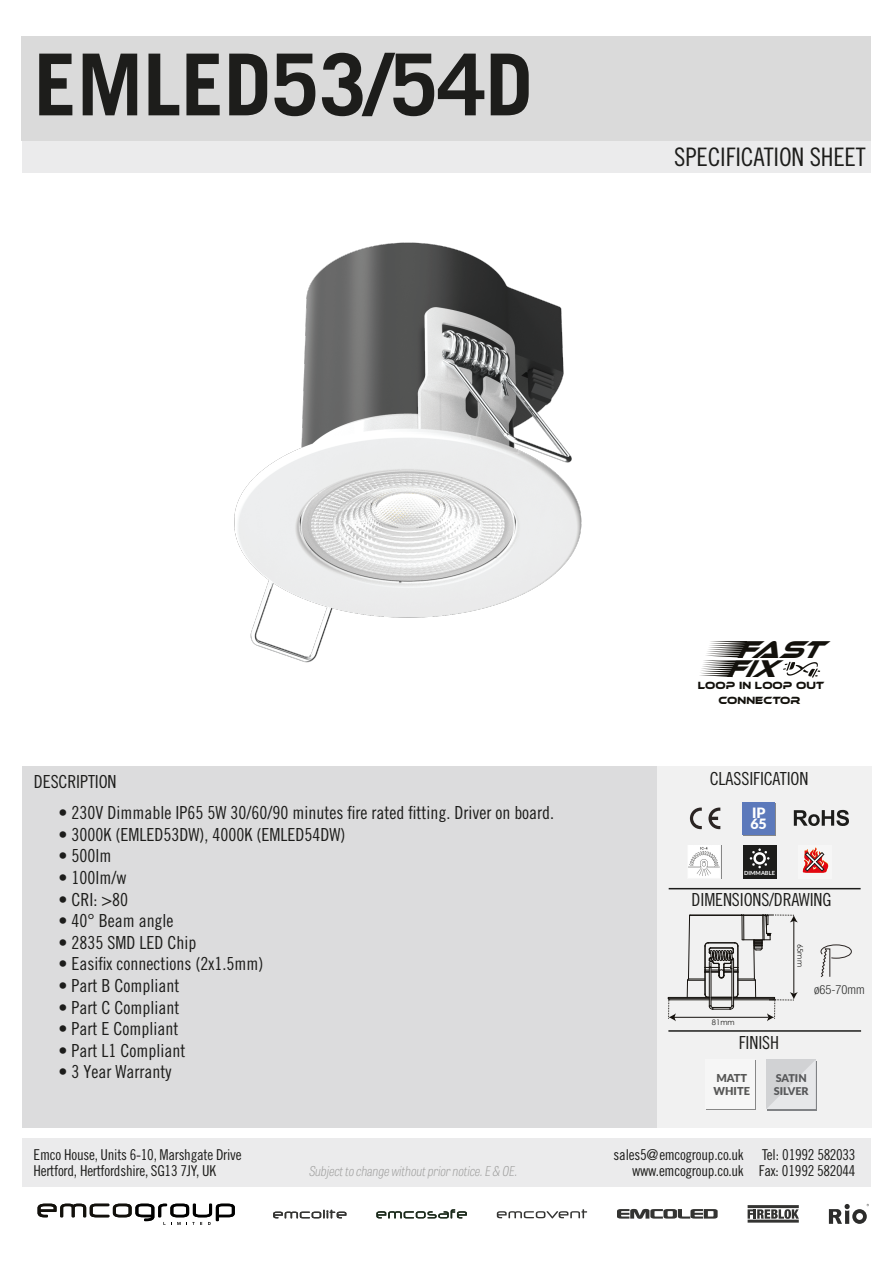
<style>
.page{position:relative;width:893px;height:1263px;background:#fff}
.page>*{position:absolute;margin:0;border:0;box-sizing:border-box;transform-origin:0 0}
.t1{font:700 85.5px "Trade Gothic LT Std";color:#1d1d1b}
.t2{font:25.5px "Trade Gothic LT Std Cn 18";letter-spacing:-.005em;color:#1d1d1b}
.t3{font:italic 25.05px "Ethnocentric Rg";color:#13110c;scale:.95 1}
.t4{font:italic 24.9px "Ethnocentric Rg";color:#13110c;scale:.9 1}
.t5{font:18px "Trade Gothic LT Std Cn 18";color:#1d1d1b}
.t6{font:15px/16.5px "Trade Gothic LT Std Cn 18";letter-spacing:-.02em;color:#1d1d1b}
.t7{font:900 14.25px/11.9px "Lato";color:#fff}
.t8{font:italic 100 13.5px "Tablet Gothic Condensed";color:#9d9d9c}
.t9{font:300 condensed 12.6px "Helvetica Neue LT Std";color:#2f302f}
.t10{font:900 10.95px/13px "Lato";color:#575756}
.t11{font:10.8px "Ethnocentric Rg";color:#13110c;scale:.9 1}
.t12{font:900 10.8px/12.9px "Lato";color:#57585a}
.t13{font:7.65px "Century Gothic";color:#1d1d1b}
.t14{font:700 5.7px "Lato";color:#fff}
</style>
<div class="page">
<div style="left:22px;top:767px;width:636px;height:361px;background:#dcdcdd"></div>
<div style="left:657px;top:767px;width:215px;height:361px;background:#f1f1f1"></div>
<div style="left:22px;top:141px;width:849px;height:32px;background:#ebebec"></div>
<div style="left:21px;top:36px;width:850px;height:105px;background:#dadada"></div>
<hr style="left:669px;top:888px;width:192px;height:1px;background:#1d1d1b">
<hr style="left:668px;top:1030px;width:193px;height:2px;background:#1d1d1b">
<div style="left:22px;top:1138px;width:849px;height:49px;background:#ebebec"></div>
<svg style="left:273px;top:1210px;width:73px;height:8px"></svg>
<svg style="left:376px;top:1209px;width:91px;height:9px"></svg>
<svg style="left:38px;top:1204px;width:197px;height:21px"></svg>
<svg style="left:617px;top:1209px;width:101px;height:10px"></svg>
<svg style="left:497px;top:1209px;width:90px;height:9px"></svg>
<svg style="left:748px;top:1209px;width:51px;height:10px"></svg>
<hr style="left:748px;top:1205px;width:51px;height:3px;background:#1d1d1b">
<hr style="left:748px;top:1219px;width:51px;height:3px;background:#1d1d1b">
<svg style="left:829px;top:1204px;width:40px;height:20px"></svg>
<div style="left:706px;top:1060px;width:50px;height:50px;background:#878787"></div>
<div style="left:705px;top:1059px;width:50px;height:50px;background:#f6f6f6"></div>
<svg style="left:700px;top:641px;width:47px;height:36px"></svg>
<svg style="left:783px;top:662px;width:37px;height:16px"></svg>
<hr style="left:671px;top:1017px;width:97px;height:1px;background:#15120e">
<svg style="left:667px;top:997px;width:9px;height:24px"></svg>
<hr style="left:670px;top:999px;width:39px;height:1px;background:#15120e">
<hr style="left:668px;top:997px;width:41px;height:1px;background:#15120e">
<hr style="left:668px;top:998px;width:41px;height:1px;background:#15120e">
<svg style="left:687px;top:766px;width:165px;height:255px"></svg>
<div style="left:767px;top:1061px;width:50px;height:49px;background:#dbdcde"></div>
<svg style="left:766px;top:1060px;width:49px;height:49px"></svg>
<img style="left:234px;top:242px;width:348px;height:421px">
<h1 class="t1" style="left:34px;top:32px;width:500px">EMLED53/54D</h1>
<h2 class="t2" style="left:674px;top:142px;width:193px">SPECIFICATION SHEET</h2>
<p class="t5" style="left:34px;top:771px;width:84px">DESCRIPTION</p>
<p class="t5" style="left:59px;top:802px;width:497px">• 230V Dimmable IP65 5W 30/60/90 minutes fire rated fitting. Driver on board.</p>
<p class="t5" style="left:59px;top:824px;width:288px">• 3000K (EMLED53DW), 4000K (EMLED54DW)</p>
<p class="t5" style="left:59px;top:845px;width:54px">• 500lm</p>
<p class="t5" style="left:59px;top:867px;width:69px">• 100lm/w</p>
<p class="t5" style="left:59px;top:888px;width:71px">• CRI: &gt;80</p>
<p class="t5" style="left:59px;top:910px;width:117px">• 40° Beam angle</p>
<p class="t5" style="left:59px;top:932px;width:139px">• 2835 SMD LED Chip</p>
<p class="t5" style="left:59px;top:953px;width:206px">• Easifix connections (2x1.5mm)</p>
<p class="t5" style="left:59px;top:975px;width:122px">• Part B Compliant</p>
<p class="t5" style="left:59px;top:996px;width:122px">• Part C Compliant</p>
<p class="t5" style="left:59px;top:1018px;width:121px">• Part E Compliant</p>
<p class="t5" style="left:59px;top:1040px;width:128px">• Part L1 Compliant</p>
<p class="t5" style="left:59px;top:1061px;width:114px">• 3 Year Warranty</p>
<h3 class="t3" style="left:736px;top:634px;width:109px">FAST</h3>
<p class="t11" style="left:698px;top:679px;width:142px">LOOP IN LOOP OUT</p>
<h3 class="t4" style="left:726px;top:653px;width:75px">FIX</h3>
<p class="t11" style="left:718px;top:693px;width:92px">CONNECTOR</p>
<p class="t5" style="left:710px;top:768px;width:100px">CLASSIFICATION</p>
<p class="t7" style="left:750px;top:806px;width:18px">IP<br>65</p>
<p class="t14" style="left:744px;top:868px;width:32px">DIMMABLE</p>
<p class="t5" style="left:692px;top:889px;width:141px">DIMENSIONS/DRAWING</p>
<p class="t13" style="left:712px;top:1017px;width:24px">81mm</p>
<p class="t5" style="left:739px;top:1032px;width:42px">FINISH</p>
<p class="t13" style="left:805px;top:944px;width:24px;rotate:90deg">65mm</p>
<p class="t9" style="left:814px;top:982px;width:52px">ø65-70mm</p>
<p class="t10" style="left:713px;top:1071px;width:38px">MATT<br>WHITE</p>
<p class="t12" style="left:774px;top:1071px;width:36px">SATIN<br>SILVER</p>
<p class="t6" style="left:34px;top:1146px;width:210px">Emco House, Units 6-10, Marshgate Drive<br>Hertford, Hertfordshire, SG13 7JY, UK</p>
<p class="t6" style="left:614px;top:1146px;width:132px;text-align:right">sales5@emcogroup.co.uk www.emcogroup.co.uk</p>
<p class="t6" style="left:762px;top:1146px;width:95px">Tel: 01992 582033</p>
<p class="t8" style="left:309px;top:1162px;width:210px">Subject to change without prior notice. E &amp; OE.</p>
<p class="t6" style="left:759px;top:1162px;width:98px">Fax: 01992 582044</p>
</div>
